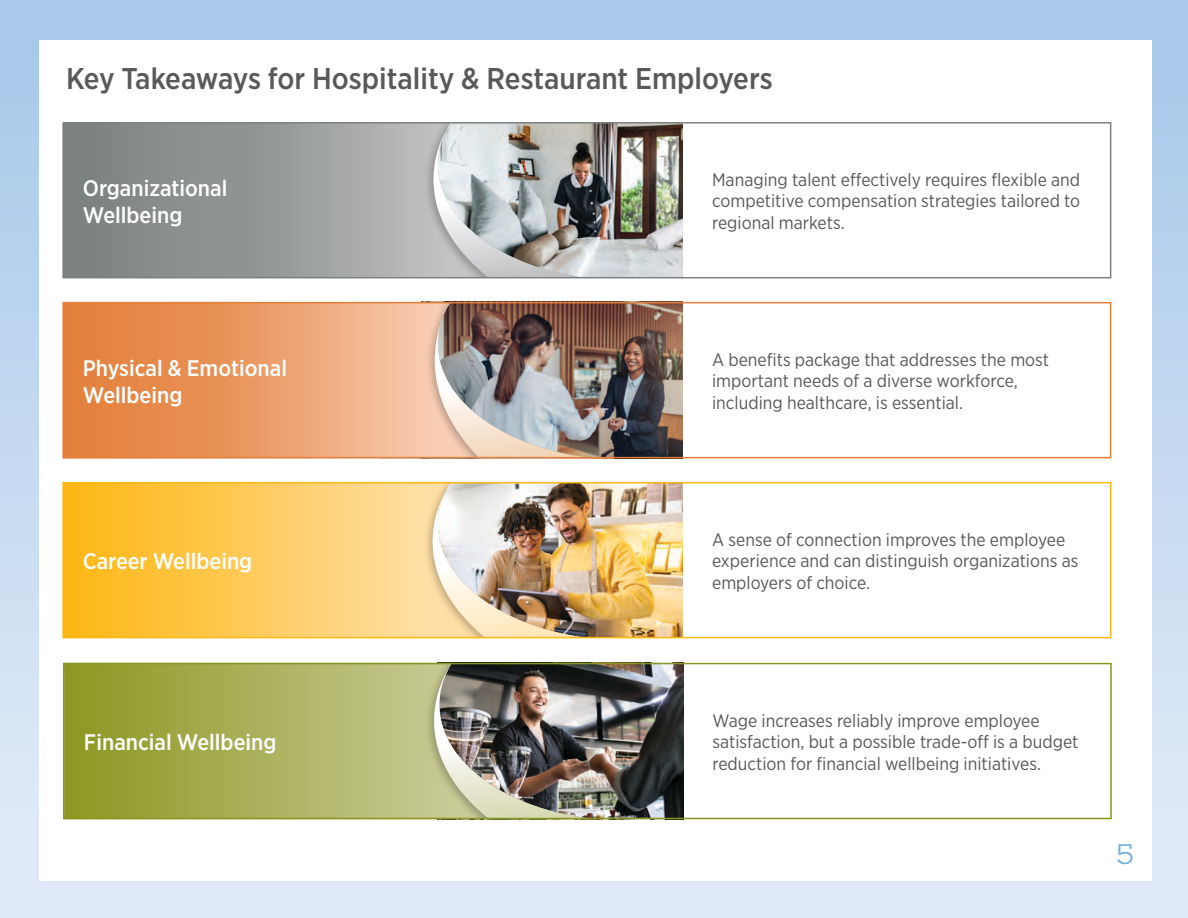
<style>
.page{position:relative;width:1188px;height:918px;background:#fff}
.page>*{position:absolute;margin:0;border:0;box-sizing:border-box;transform-origin:0 0}
.t1{font:500 30px "Gotham Narrow";color:#58595b}
.t2{font:300 27px "Gallagher Slab";color:#70adde}
.t3{font:500 22.5px/27px "Gotham Narrow";color:#fff}
.t4{font:18px/21.6px "Gotham Narrow";color:#58595b}
</style>
<div class="page">
<div style="left:0;top:0;width:1188px;height:918px;background:linear-gradient(to bottom,#a6c7e9,#e4ecf8)"></div>
<div style="left:39px;top:40px;width:1112px;height:841px;background:#fff"></div>
<img style="left:595px;top:305px;width:87px;height:150px">
<img style="left:663px;top:485px;width:19px;height:150px">
<img style="left:586px;top:125px;width:96px;height:150px">
<img style="left:597px;top:666px;width:87px;height:150px">
<svg style="left:66px;top:125px;width:357px;height:150px;background:#959998"></svg>
<div style="left:423px;top:123px;width:163px;height:155px;background:#231f20;opacity:.3"></div>
<svg style="left:433px;top:128px;width:153px;height:147px;background:#b2b5b4"></svg>
<svg style="left:66px;top:666px;width:358px;height:150px;background:#a8af57"></svg>
<div style="left:424px;top:663px;width:173px;height:156px;background:#231f20;opacity:.3"></div>
<img style="left:434px;top:666px;width:163px;height:150px">
<svg style="left:66px;top:485px;width:356px;height:150px;background:#feca59"></svg>
<div style="left:422px;top:482px;width:241px;height:156px;background:#231f20;opacity:.3"></div>
<img style="left:433px;top:493px;width:230px;height:142px">
<svg style="left:66px;top:305px;width:358px;height:150px;background:#eb9d69"></svg>
<div style="left:424px;top:302px;width:171px;height:156px;background:#231f20;opacity:.3"></div>
<img style="left:435px;top:305px;width:160px;height:150px">
<div style="left:63px;top:482px;width:1048px;height:156px;border:2px solid #fdb714"></div>
<div style="left:63px;top:302px;width:1048px;height:156px;border:2px solid #e37f3a"></div>
<div style="left:63px;top:663px;width:1049px;height:156px;border:2px solid #8a951e"></div>
<div style="left:63px;top:122px;width:1048px;height:156px;border:2px solid #7c8281"></div>
<h1 class="t1" style="left:66px;top:60px;width:708px">Key Takeaways for Hospitality &amp; Restaurant Employers</h1>
<p class="t3" style="left:83px;top:174px;width:146px">Organizational<br>Wellbeing</p>
<p class="t4" style="left:712px;top:168px;width:370px;text-align:justify">Managing talent effectively requires flexible and competitive compensation strategies tailored to regional markets.</p>
<p class="t3" style="left:83px;top:354px;width:206px">Physical &amp; Emotional<br>Wellbeing</p>
<p class="t4" style="left:712px;top:348px;width:338px">A benefits package that addresses the most important needs of a diverse workforce, including healthcare, is essential.</p>
<p class="t3" style="left:83px;top:547px;width:171px">Career Wellbeing</p>
<p class="t4" style="left:712px;top:528px;width:368px">A sense of connection improves the employee experience and can distinguish organizations as employers of choice.</p>
<p class="t3" style="left:84px;top:728px;width:194px">Financial Wellbeing</p>
<p class="t4" style="left:712px;top:709px;width:367px">Wage increases reliably improve employee satisfaction, but a possible trade-off is a budget reduction for financial wellbeing initiatives.</p>
<h2 class="t2" style="left:1117px;top:837px;width:19px">5</h2>
</div>
